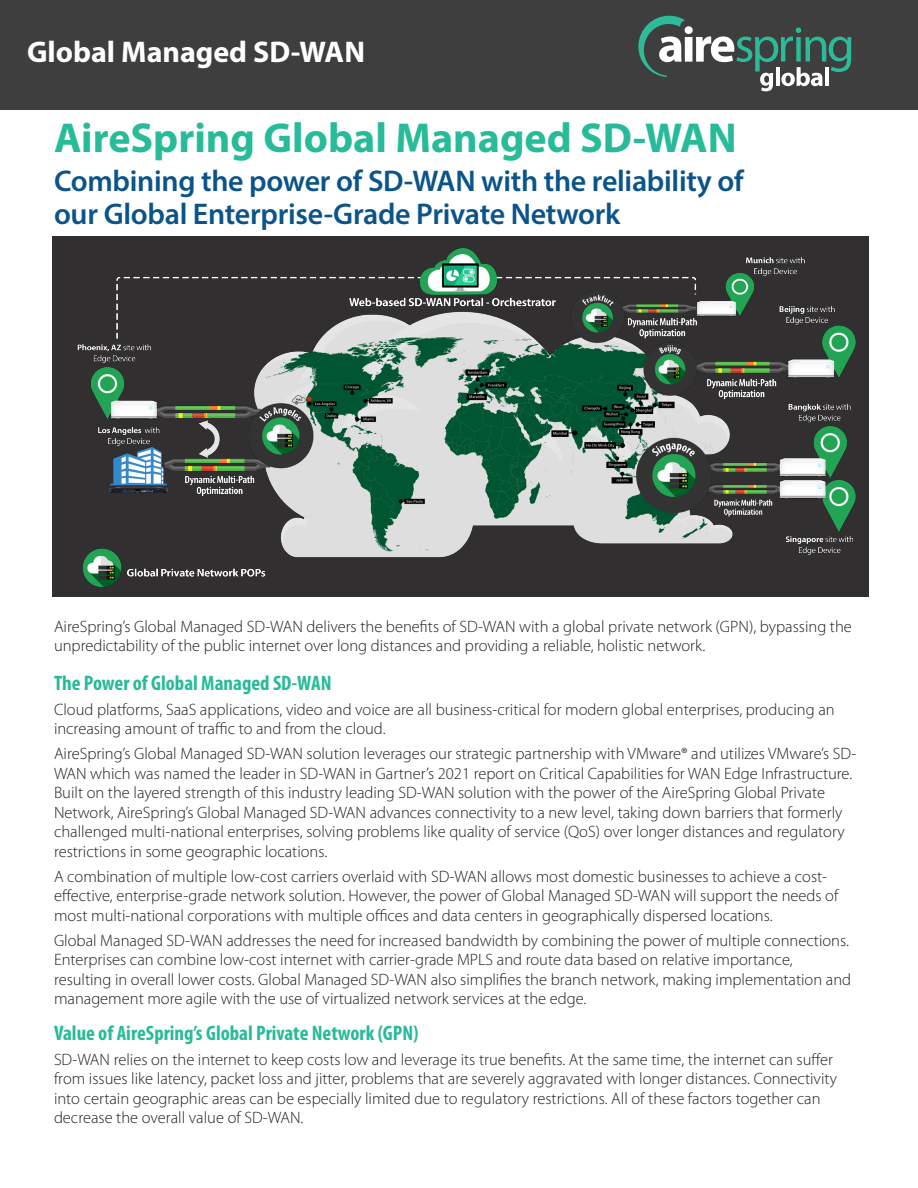
<style>
.page{position:relative;width:918px;height:1188px;background:#fff}
.page>*{position:absolute;margin:0;border:0;box-sizing:border-box;transform-origin:0 0}
.t1{font:700 42px "Myriad Pro";color:#28bb99}
.t2{font:600 30px "Myriad Pro";letter-spacing:-.01em;color:#0b5489}
.t3{font:700 30px "Myriad Pro";color:#fff}
.t4{font:700 condensed 21px "Myriad Pro";color:#28bb99}
.t5{font:300 16.5px/19.5px "Myriad Pro";color:#231f20}
</style>
<div class="page">
<div style="left:0;top:0;width:918px;height:109px;background:#3e3e3f"></div>
<svg style="left:638px;top:16px;width:213px;height:75px"></svg>
<hr style="left:825px;top:67px;width:4px;height:19px;background:#fff">
<div style="left:52px;top:236px;width:816px;height:361px;background:#312f30"></div>
<img style="left:77px;top:248px;width:779px;height:339px">
<p class="t3" style="left:27px;top:32px;width:340px">Global Managed SD-WAN</p>
<p class="t1" style="left:54px;top:111px;width:684px">AireSpring Global Managed SD-WAN</p>
<p class="t2" style="left:54px;top:162px;width:691px">Combining the power of SD-WAN with the reliability of</p>
<p class="t2" style="left:54px;top:195px;width:568px">our Global Enterprise-Grade Private Network</p>
<p class="t5" style="left:54px;top:617px;width:799px">AireSpring’s Global Managed SD-WAN delivers the benefits of SD-WAN with a global private network (GPN), bypassing the unpredictability of the public internet over long distances and providing a reliable, holistic network.</p>
<p class="t4" style="left:54px;top:670px;width:279px">The Power of Global Managed SD-WAN</p>
<p class="t5" style="left:54px;top:700px;width:782px">Cloud platforms, SaaS applications, video and voice are all business-critical for modern global enterprises, producing an increasing amount of traffic to and from the cloud.</p>
<p class="t5" style="left:54px;top:744px;width:804px">AireSpring’s Global Managed SD-WAN solution leverages our strategic partnership with VMware® and utilizes VMware’s SD-WAN which was named the leader in SD-WAN in Gartner’s 2021 report on Critical Capabilities for WAN Edge Infrastructure.<br>Built on the layered strength of this industry leading SD-WAN solution with the power of the AireSpring Global Private Network, AireSpring’s Global Managed SD-WAN advances connectivity to a new level, taking down barriers that formerly challenged multi-national enterprises, solving problems like quality of service (QoS) over longer distances and regulatory restrictions in some geographic locations.</p>
<p class="t5" style="left:54px;top:867px;width:786px">A combination of multiple low-cost carriers overlaid with SD-WAN allows most domestic businesses to achieve a cost&shy;effective, enterprise-grade network solution. However, the power of Global Managed SD-WAN will support the needs of most multi-national corporations with multiple offices and data centers in geographically dispersed locations.</p>
<p class="t5" style="left:54px;top:931px;width:799px">Global Managed SD-WAN addresses the need for increased bandwidth by combining the power of multiple connections.<br>Enterprises can combine low-cost internet with carrier-grade MPLS and route data based on relative importance, resulting in overall lower costs. Global Managed SD-WAN also simplifies the branch network, making implementation and management more agile with the use of virtualized network services at the edge.</p>
<p class="t4" style="left:54px;top:1020px;width:366px">Value of AireSpring’s Global Private Network (GPN)</p>
<p class="t5" style="left:54px;top:1050px;width:785px">SD-WAN relies on the internet to keep costs low and leverage its true benefits. At the same time, the internet can suffer from issues like latency, packet loss and jitter, problems that are severely aggravated with longer distances. Connectivity into certain geographic areas can be especially limited due to regulatory restrictions. All of these factors together can decrease the overall value of SD-WAN.</p>
</div>
